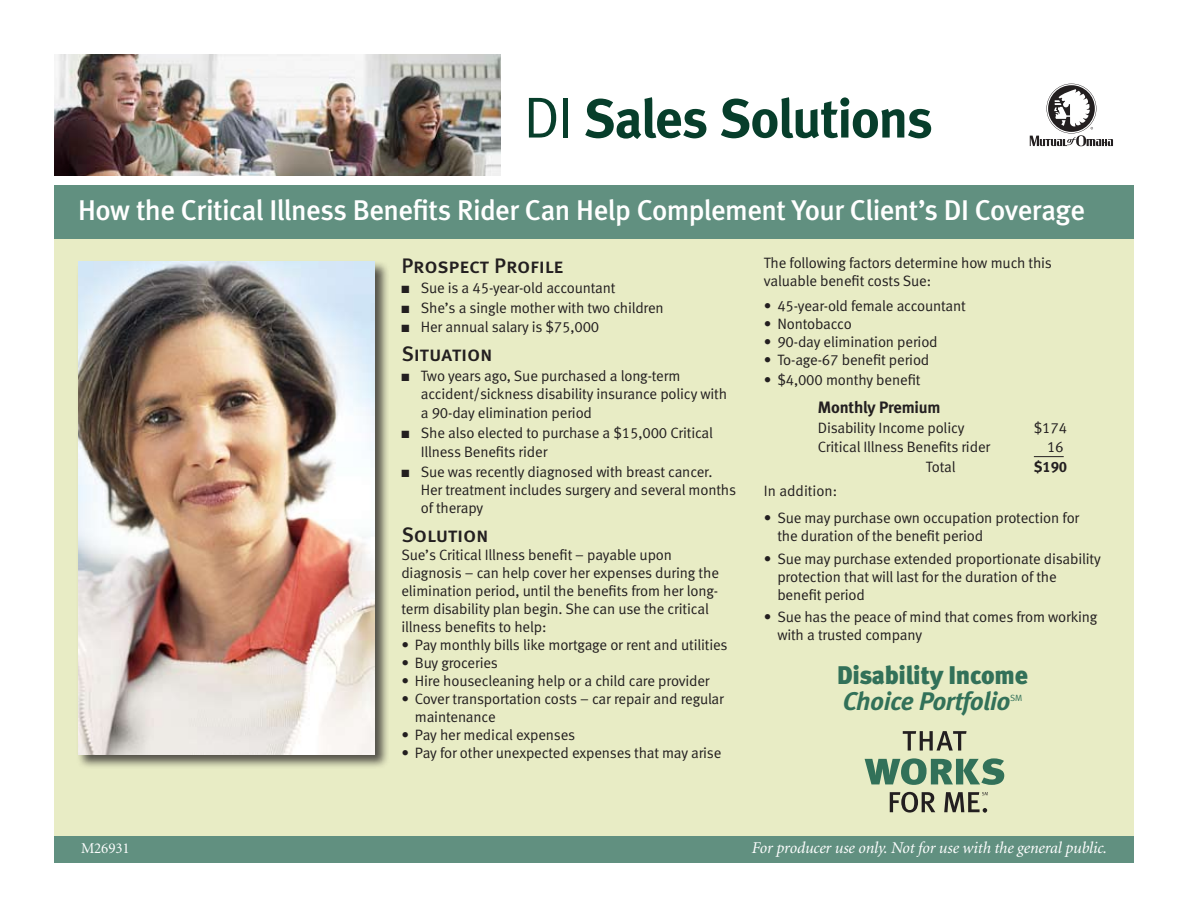
<style>
.page{position:relative;width:1188px;height:918px;background:#fff}
.page>*{position:absolute;margin:0;border:0;box-sizing:border-box;transform-origin:0 0}
.t1{font:54.45px "Meta Bold LF";letter-spacing:-.025em;color:#073e2b}
.t2{font:28.5px "Meta Medium LF";letter-spacing:-.02em;color:#fff}
.t3{font:25.5px "Meta Black LF";letter-spacing:-.01em;color:#327159}
.t4{font:italic 25.5px "Meta Bold LF";letter-spacing:-.01em;color:#327159}
.t5{font:21px "Meta Medium Caps";letter-spacing:-.01em;color:#231f20}
.t6{font:italic 16.5px "Minion";letter-spacing:-.01em;color:#fff}
.t7{font:16.5px "Meta Bold LF";letter-spacing:-.01em;color:#231f20}
.t8{font:15px/18px "Meta Normal LF";letter-spacing:-.01em;color:#231f20}
.t9{font:15px "Minion";letter-spacing:-.01em;color:#fff}
.t10{font:15px "Meta Bold LF";color:#231f20}
.t11{font:9px "Meta Normal LF";color:#327159}
.s1{font-family:"Meta Normal LF";font-size:57.75px}
</style>
<div class="page">
<div style="left:54px;top:211px;width:1080px;height:631px;background:#e8ecc5"></div>
<img style="left:54px;top:54px;width:447px;height:122px">
<div style="left:54px;top:185px;width:1080px;height:54px;background:#619080"></div>
<div style="left:54px;top:836px;width:1080px;height:27px;background:#619080"></div>
<svg style="left:1030px;top:84px;width:83px;height:62px"></svg>
<hr style="left:1034px;top:456px;width:30px;height:1px;background:#231f20">
<div style="left:76px;top:260px;width:313px;height:509px;background:#231f20;opacity:.75"></div>
<img style="left:78px;top:262px;width:297px;height:493px">
<svg style="left:865px;top:758px;width:139px;height:27px"></svg>
<svg style="left:903px;top:731px;width:64px;height:20px"></svg>
<svg style="left:890px;top:792px;width:98px;height:21px"></svg>
<h1 class="t1" style="left:524px;top:86px;width:411px"><span class="s1">DI</span> Sales Solutions</h1>
<h2 class="t2" style="left:78px;top:194px;width:1009px">How the Critical Illness Benefits Rider Can Help Complement Your Client’s DI Coverage</h2>
<h3 class="t5" style="left:401px;top:254px;width:163px">Prospect Profile</h3>
<p class="t8" style="left:401px;top:278px;width:216px">■ Sue is a 45-year-old accountant</p>
<p class="t8" style="left:401px;top:298px;width:264px">■ She’s a single mother with two children</p>
<p class="t8" style="left:401px;top:318px;width:199px">■ Her annual salary is $75,000</p>
<h3 class="t5" style="left:401px;top:341px;width:93px">Situation</h3>
<p class="t8" style="left:421px;top:366px;width:308px;text-indent:-19px">■ Two years ago, Sue purchased a long-term accident/sickness disability insurance policy with</p>
<p class="t8" style="left:421px;top:404px;width:173px">a 90-day elimination period</p>
<p class="t8" style="left:421px;top:423px;width:294px;line-height:19.5px;text-indent:-19px">■ She also elected to purchase a $15,000 Critical<br>Illness Benefits rider</p>
<p class="t8" style="left:421px;top:463px;width:317px;text-indent:-19px">■ Sue was recently diagnosed with breast cancer.<br>Her treatment includes surgery and several months of therapy</p>
<h3 class="t5" style="left:401px;top:522px;width:89px">Solution</h3>
<p class="t8" style="left:401px;top:545px;width:319px">Sue’s Critical Illness benefit – payable upon diagnosis – can help cover her expenses during the elimination period, until the benefits from her long&shy;term disability plan begin. She can use the critical illness benefits to help:</p>
<p class="t8" style="left:401px;top:635px;width:328px">• Pay monthly bills like mortgage or rent and utilities</p>
<p class="t8" style="left:401px;top:653px;width:98px">• Buy groceries</p>
<p class="t8" style="left:401px;top:671px;width:310px">• Hire housecleaning help or a child care provider</p>
<p class="t8" style="left:415px;top:689px;width:311px;text-indent:-14px">• Cover transportation costs – car repair and regular maintenance</p>
<p class="t8" style="left:401px;top:725px;width:175px">• Pay her medical expenses</p>
<p class="t8" style="left:401px;top:743px;width:322px">• Pay for other unexpected expenses that may arise</p>
<p class="t8" style="left:764px;top:254px;width:290px">The following factors determine how much this valuable benefit costs Sue:</p>
<p class="t8" style="left:764px;top:297px;width:203px">• 45-year-old female accountant</p>
<p class="t8" style="left:764px;top:315px;width:90px">• Nontobacco</p>
<p class="t8" style="left:764px;top:333px;width:175px">• 90-day elimination period</p>
<p class="t8" style="left:764px;top:351px;width:167px">• To-age-67 benefit period</p>
<p class="t8" style="left:764px;top:370px;width:158px">• $4,000 monthy benefit</p>
<p class="t7" style="left:818px;top:398px;width:124px">Monthly Premium</p>
<p class="t8" style="left:818px;top:418px;width:148px">Disability Income policy</p>
<p class="t8" style="left:1034px;top:418px;width:35px">$174</p>
<p class="t8" style="left:818px;top:438px;width:174px">Critical Illness Benefits rider</p>
<p class="t8" style="left:1047px;top:438px;width:18px">16</p>
<p class="t8" style="left:926px;top:457px;width:31px">Total</p>
<p class="t10" style="left:1034px;top:458px;width:35px">$190</p>
<p class="t8" style="left:764px;top:482px;width:75px">In addition:</p>
<p class="t8" style="left:777px;top:509px;width:303px;text-indent:-14px">• Sue may purchase own occupation protection for the duration of the benefit period</p>
<p class="t8" style="left:777px;top:550px;width:325px;text-indent:-14px">• Sue may purchase extended proportionate disability protection that will last for the duration of the benefit period</p>
<p class="t8" style="left:777px;top:608px;width:321px;text-indent:-14px">• Sue has the peace of mind that comes from working with a trusted company</p>
<h3 class="t3" style="left:837px;top:660px;width:193px">Disability Income</h3>
<h3 class="t4" style="left:843px;top:686px;width:169px">Choice Portfolio</h3>
<p class="t11" style="left:1010px;top:693px;width:14px">SM</p>
<p class="t9" style="left:81px;top:841px;width:50px">M26931</p>
<p class="t6" style="left:752px;top:840px;width:357px">For producer use only. Not for use with the general public.</p>
</div>
